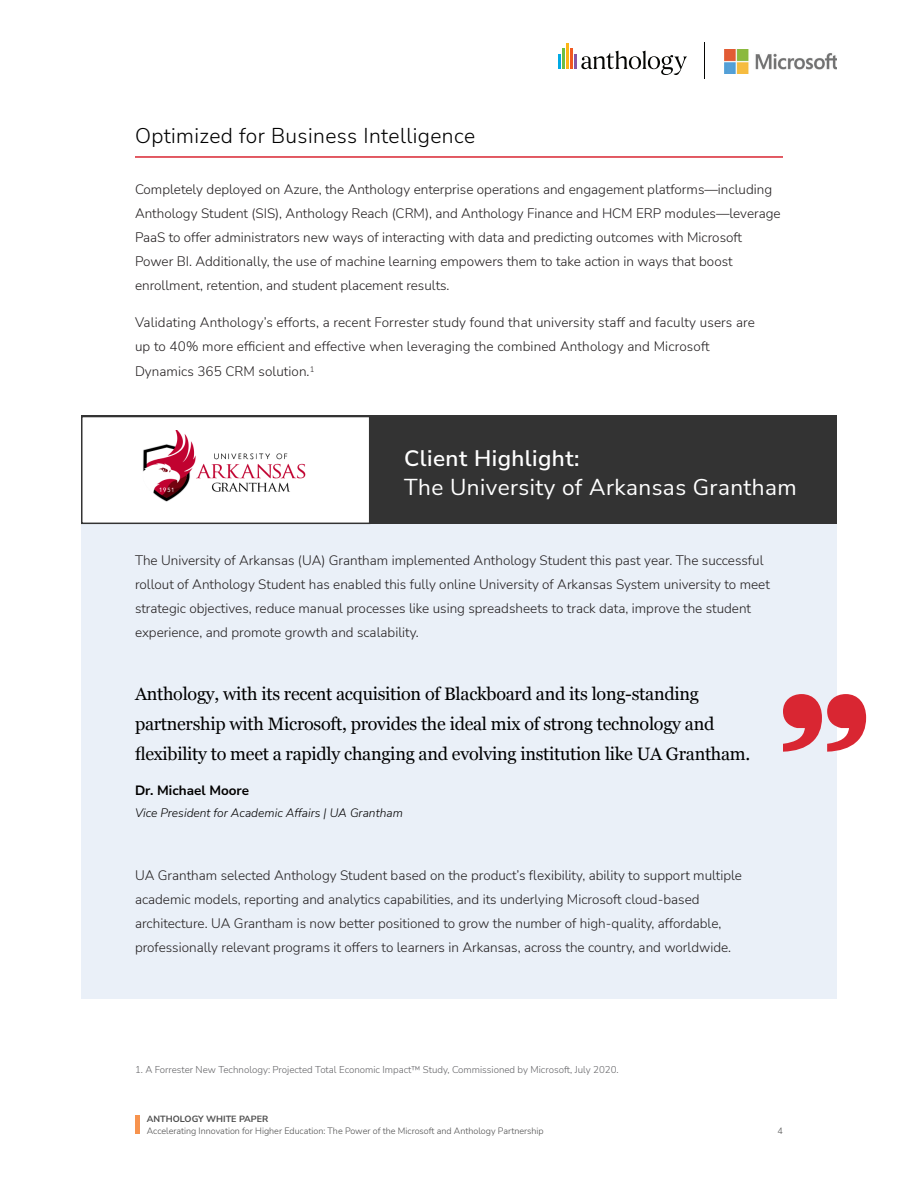
<style>
.page{position:relative;width:918px;height:1188px;background:#fff}
.page>*{position:absolute;margin:0;border:0;box-sizing:border-box;transform-origin:0 0}
.Subhead{font:22.5px/28.5px "Nunito Sans";letter-spacing:.02em;color:#fff}
.Subhead-2{font:300 21px "Nunito Sans";letter-spacing:.02em;color:#000}
.Subhead-3{font:18px/30px "Georgia";letter-spacing:-.015em;color:#000}
.Body{font:300 13.5px/24px "Nunito Sans";color:#231f20}
.Body_Copy{font:700 13.5px "Nunito Sans";color:#010000}
.Body_Copy-2{font:italic 300 12px "Nunito Sans";color:#010000}
.t1{font:300 9.75px "Nunito Sans";color:#636366}
.t2{font:300 9px "Nunito Sans";color:#4d4d4d}
.t3{font:700 9px "Nunito Sans";color:#4d4d4d}
.s1{font-weight:600}
</style>
<div class="page">
<hr style="left:135px;top:1115px;width:4px;height:19px;background:#f7934e">
<hr style="left:562px;top:48px;width:3px;height:21px;background:#6ebe44">
<hr style="left:566px;top:44px;width:3px;height:25px;background:#fcb615">
<hr style="left:570px;top:48px;width:3px;height:21px;background:#f15921">
<hr style="left:574px;top:54px;width:3px;height:15px;background:#8657a4">
<svg style="left:559px;top:54px;width:2px;height:15px"></svg>
<svg style="left:581px;top:51px;width:106px;height:24px"></svg>
<img style="left:725px;top:50px;width:112px;height:24px">
<hr style="left:704px;top:43px;width:1px;height:36px;background:#040503">
<div style="left:81px;top:524px;width:756px;height:475px;background:#eaf0f8"></div>
<hr style="left:135px;top:156px;width:648px;height:2px;background:#d92632">
<svg style="left:783px;top:694px;width:83px;height:58px"></svg>
<div style="left:81px;top:416px;width:756px;height:108px;background:#333"></div>
<div style="left:81px;top:416px;width:289px;height:108px;background:#fff;border:2px solid #333"></div>
<img style="left:143px;top:430px;width:163px;height:72px">
<p class="Subhead-2" style="left:135px;top:121px;width:342px">Optimized for Business Intelligence</p>
<p class="Body" style="left:135px;top:177px;width:647px">Completely deployed on Azure, the Anthology enterprise operations and engagement platforms—including Anthology Student (SIS), Anthology Reach (CRM), and Anthology Finance and HCM ERP modules—leverage PaaS to offer administrators new ways of interacting with data and predicting outcomes with Microsoft Power BI. Additionally, the use of machine learning empowers them to take action in ways that boost enrollment, retention, and student placement results.</p>
<p class="Body" style="left:135px;top:310px;width:622px;line-height:24.6px">Validating Anthology’s efforts, a recent Forrester study found that university staff and faculty users are up to 40% more efficient and effective when leveraging the combined Anthology and Microsoft<br>Dynamics 365 CRM solution.<sup>1</sup></p>
<p class="Subhead" style="left:404px;top:443px;width:394px"><span class="s1">Client Highlight:<br></span>The University of Arkansas Grantham</p>
<p class="Body" style="left:135px;top:548px;width:636px">The University of Arkansas (UA) Grantham implemented Anthology Student this past year. The successful rollout of Anthology Student has enabled this fully online University of Arkansas System university to meet strategic objectives, reduce manual processes like using spreadsheets to track data, improve the student experience, and promote growth and scalability.</p>
<p class="Subhead-3" style="left:135px;top:678px;width:617px">Anthology, with its recent acquisition of Blackboard and its long-standing partnership with Microsoft, provides the ideal mix of strong technology and flexibility to meet a rapidly changing and evolving institution like UA Grantham.</p>
<p class="Body_Copy" style="left:135px;top:781px;width:116px">Dr. Michael Moore</p>
<p class="Body_Copy-2" style="left:135px;top:805px;width:269px">Vice President for Academic Affairs | UA Grantham</p>
<p class="Body" style="left:135px;top:863px;width:609px">UA Grantham selected Anthology Student based on the product’s flexibility, ability to support multiple academic models, reporting and analytics capabilities, and its underlying Microsoft cloud-based architecture. UA Grantham is now better positioned to grow the number of high-quality, affordable, professionally relevant programs it offers to learners in Arkansas, across the country, and worldwide.</p>
<p class="t1" style="left:135px;top:1063px;width:485px">1. A Forrester New Technology: Projected Total Economic Impact™ Study, Commissioned by Microsoft, July 2020.</p>
<p class="t3" style="left:147px;top:1112px;width:123px">ANTHOLOGY WHITE PAPER</p>
<p class="t2" style="left:147px;top:1124px;width:398px">Accelerating Innovation for Higher Education: The Power of the Microsoft and Anthology Partnership</p>
<p class="t2" style="left:778px;top:1124px;width:7px">4</p>
</div>
